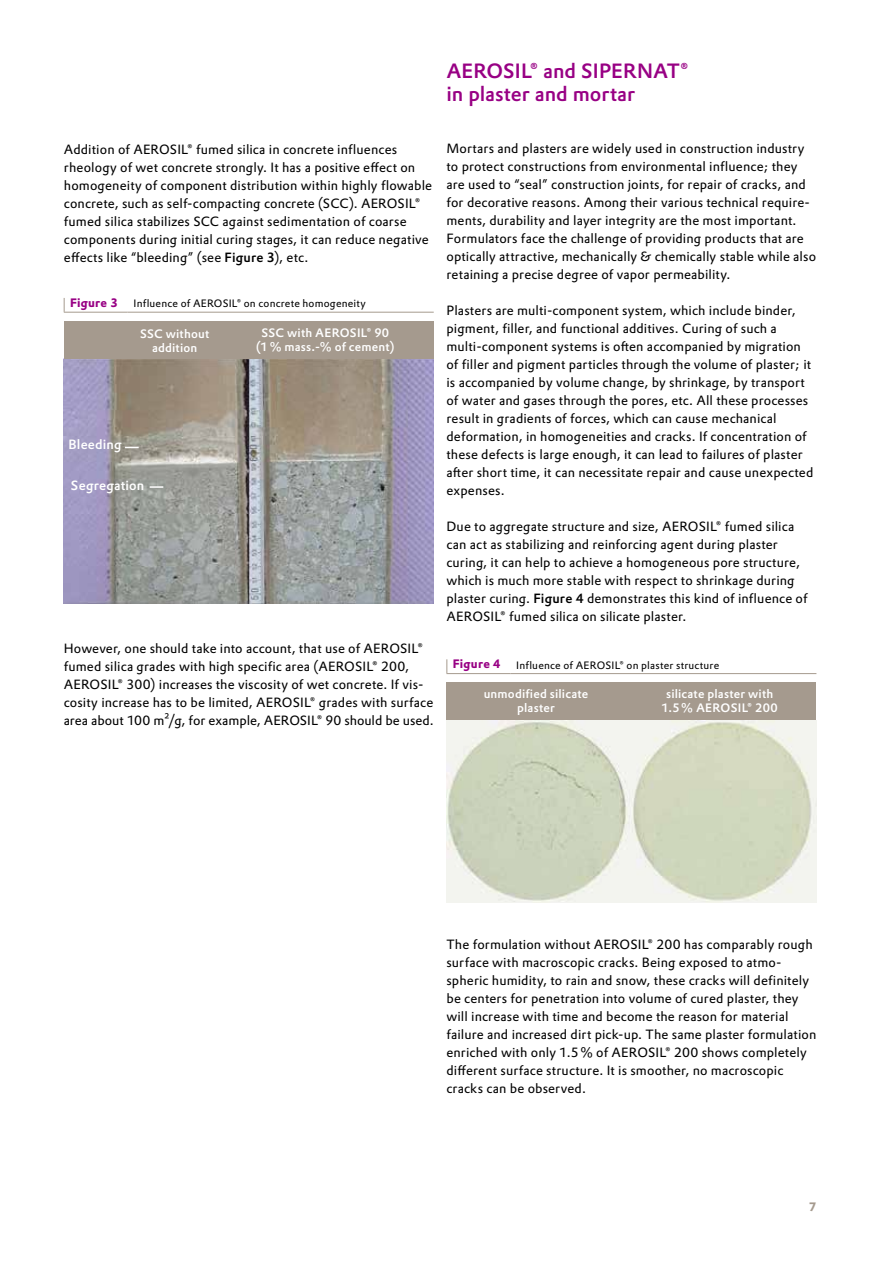
<style>
.page{position:relative;width:893px;height:1263px;background:#fff}
.page>*{position:absolute;margin:0;border:0;box-sizing:border-box;transform-origin:0 0}
.t1{font:500 20.25px/22.5px "Evonik Prokyon";color:#980084}
.t2{font:13.2px/18px "Evonik Prokyon";letter-spacing:.01em;color:#000}
.t3{font:500 13.2px "Evonik Prokyon";letter-spacing:.01em;color:#fff}
.t4{font:500 12px/13.5px "Evonik Prokyon";letter-spacing:.015em;color:#fff;text-align:center}
.t5{font:700 12px "Evonik Prokyon";letter-spacing:.02em;color:#980084}
.t6{font:700 12px "Evonik Prokyon";color:#a59a8e}
.t7{font:10.5px "Evonik Prokyon";letter-spacing:.02em;color:#000}
.s1{font-weight:500}
</style>
<div class="page">
<svg style="left:446px;top:659px;width:1px;height:14px"></svg>
<hr style="left:446px;top:673px;width:64px;height:1px;background:#a59a8e">
<hr style="left:510px;top:673px;width:306px;height:1px;background:#a59a8e">
<svg style="left:64px;top:298px;width:1px;height:14px"></svg>
<hr style="left:64px;top:312px;width:64px;height:1px;background:#a59a8e">
<hr style="left:128px;top:312px;width:306px;height:1px;background:#a59a8e">
<img style="left:64px;top:359px;width:370px;height:244px">
<svg style="left:125px;top:447px;width:14px;height:1px"></svg>
<svg style="left:150px;top:486px;width:13px;height:2px"></svg>
<div style="left:64px;top:321px;width:370px;height:38px;background:#a59a8e"></div>
<div style="left:446px;top:682px;width:370px;height:38px;background:#a59a8e"></div>
<img style="left:446px;top:720px;width:370px;height:182px">
<p class="t2" style="left:64px;top:139px;width:370px">Addition of AEROSIL® fumed silica in concrete influences rheology of wet concrete strongly. It has a positive effect on homogeneity of component distribution within highly flowable concrete, such as self-compacting concrete (SCC). AEROSIL® fumed silica stabilizes SCC against sedimentation of coarse components during initial curing stages, it can reduce negative effects like “bleeding” (see <span class="s1">Figure 3</span>), etc.</p>
<p class="t5" style="left:70px;top:293px;width:49px">Figure 3</p>
<p class="t7" style="left:134px;top:295px;width:234px">Influence of AEROSIL® on concrete homogeneity</p>
<p class="t4" style="left:140px;top:326px;width:71px">SSC without addition</p>
<p class="t4" style="left:256px;top:325px;width:140px">SSC with AEROSIL® 90 (1% mass.-% of cement)</p>
<p class="t3" style="left:68px;top:434px;width:55px">Bleeding</p>
<p class="t3" style="left:71px;top:475px;width:75px">Segregation</p>
<p class="t2" style="left:64px;top:639px;width:371px">However, one should take into account, that use of AEROSIL® fumed silica grades with high specific area (AEROSIL® 200, AEROSIL® 300) increases the viscosity of wet concrete. If vis&shy;cosity increase has to be limited, AEROSIL® grades with surface area about 100 m²/g, for example, AEROSIL® 90 should be used.</p>
<h1 class="t1" style="left:446px;top:58px;width:244px">AEROSIL® and SIPERNAT® in plaster and mortar</h1>
<p class="t2" style="left:446px;top:139px;width:371px">Mortars and plasters are widely used in construction industry to protect constructions from environmental influence; they are used to “seal” construction joints, for repair of cracks, and for decorative reasons. Among their various technical require&shy;ments, durability and layer integrity are the most important.<br>Formulators face the challenge of providing products that are optically attractive, mechanically &amp; chemically stable while also retaining a precise degree of vapor permeability.</p>
<p class="t2" style="left:446px;top:301px;width:368px">Plasters are multi-component system, which include binder, pigment, filler, and functional additives. Curing of such a multi-component systems is often accompanied by migration of filler and pigment particles through the volume of plaster; it is accompanied by volume change, by shrinkage, by transport of water and gases through the pores, etc. All these processes result in gradients of forces, which can cause mechanical deformation, in homogeneities and cracks. If concentration of these defects is large enough, it can lead to failures of plaster after short time, it can necessitate repair and cause unexpected expenses.</p>
<p class="t2" style="left:446px;top:517px;width:363px">Due to aggregate structure and size, AEROSIL® fumed silica can act as stabilizing and reinforcing agent during plaster curing, it can help to achieve a homogeneous pore structure, which is much more stable with respect to shrinkage during plaster curing. <span class="s1">Figure 4</span> demonstrates this kind of influence of AEROSIL® fumed silica on silicate plaster.</p>
<p class="t5" style="left:453px;top:654px;width:49px">Figure 4</p>
<p class="t7" style="left:516px;top:657px;width:204px">Influence of AEROSIL® on plaster structure</p>
<p class="t4" style="left:484px;top:686px;width:106px">unmodified silicate plaster</p>
<p class="t4" style="left:662px;top:686px;width:117px">silicate plaster with<br>1.5% AEROSIL® 200</p>
<p class="t2" style="left:446px;top:934px;width:371px">The formulation without AEROSIL® 200 has comparably rough surface with macroscopic cracks. Being exposed to atmo&shy;spheric humidity, to rain and snow, these cracks will definitely be centers for penetration into volume of cured plaster, they will increase with time and become the reason for material failure and increased dirt pick-up. The same plaster formulation enriched with only 1.5% of AEROSIL® 200 shows completely different surface structure. It is smoother, no macroscopic cracks can be observed.</p>
<p class="t6" style="left:809px;top:1197px;width:9px">7</p>
</div>
